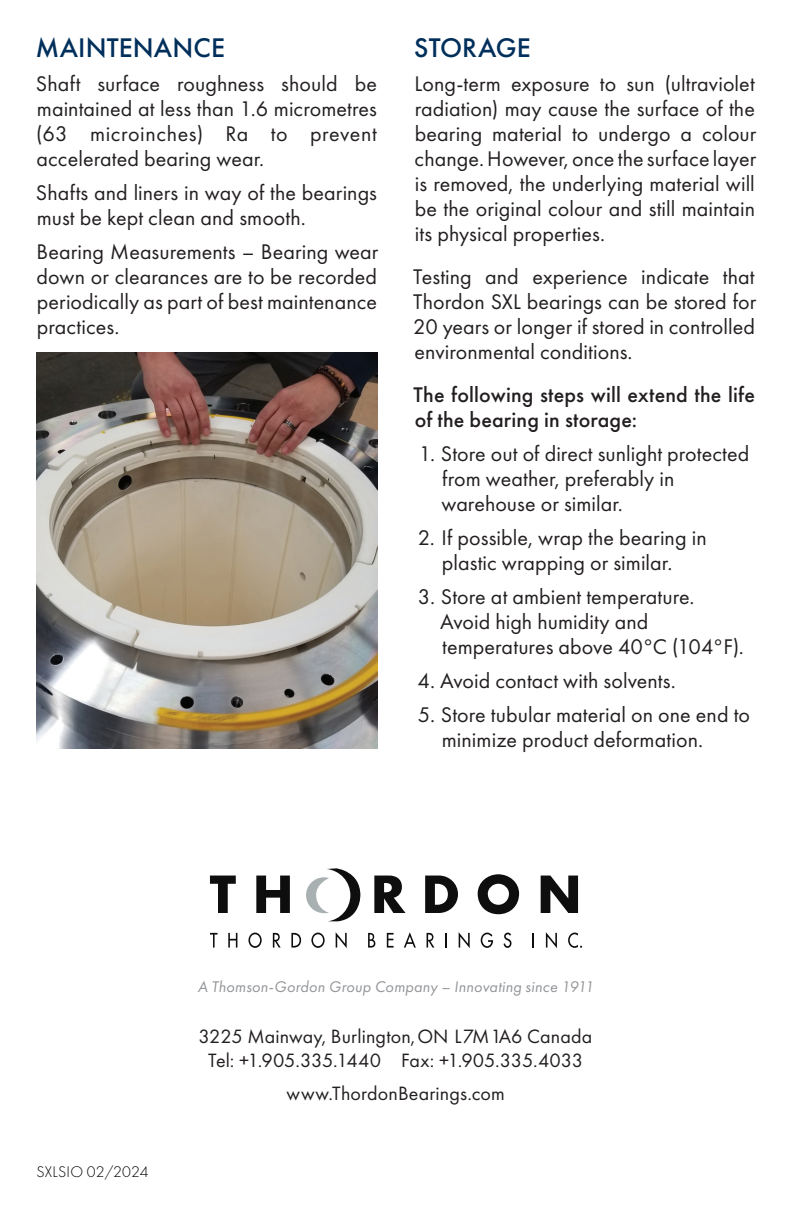
<style>
.page{position:relative;width:792px;height:1224px;background:#fff}
.page>*{position:absolute;margin:0;border:0;box-sizing:border-box;transform-origin:0 0}
.t1{font:500 28px "Futura PT";letter-spacing:.005em;color:#002f5b}
.t2{font:22px/25px "Futura PT";letter-spacing:.005em;color:#231f20;text-align:justify}
.t3{font:500 22px/25px "Futura PT";letter-spacing:.005em;color:#231f20}
.t4{font:20px "Futura PT";letter-spacing:.005em;color:#231f20}
.t5{font:italic 16px "Futura PT";letter-spacing:.015em;color:#939598}
.t6{font:300 16px "Futura PT";letter-spacing:.01em;color:#000}
</style>
<div class="page">
<svg style="left:210px;top:876px;width:26px;height:37px"></svg>
<svg style="left:256px;top:876px;width:34px;height:37px"></svg>
<svg style="left:374px;top:876px;width:32px;height:37px"></svg>
<svg style="left:425px;top:876px;width:33px;height:37px"></svg>
<svg style="left:478px;top:874px;width:41px;height:40px"></svg>
<svg style="left:541px;top:876px;width:37px;height:37px"></svg>
<svg style="left:306px;top:868px;width:55px;height:53px"></svg>
<svg style="left:210px;top:933px;width:8px;height:15px"></svg>
<svg style="left:228px;top:933px;width:9px;height:15px"></svg>
<svg style="left:248px;top:933px;width:14px;height:15px"></svg>
<svg style="left:273px;top:933px;width:8px;height:15px"></svg>
<svg style="left:291px;top:933px;width:10px;height:15px"></svg>
<svg style="left:311px;top:933px;width:14px;height:15px"></svg>
<svg style="left:336px;top:932px;width:11px;height:16px"></svg>
<svg style="left:368px;top:933px;width:7px;height:15px"></svg>
<svg style="left:387px;top:933px;width:7px;height:15px"></svg>
<svg style="left:404px;top:932px;width:12px;height:16px"></svg>
<svg style="left:427px;top:933px;width:7px;height:15px"></svg>
<svg style="left:445px;top:933px;width:2px;height:15px"></svg>
<svg style="left:459px;top:932px;width:11px;height:16px"></svg>
<svg style="left:481px;top:933px;width:12px;height:15px"></svg>
<svg style="left:504px;top:933px;width:7px;height:15px"></svg>
<svg style="left:532px;top:933px;width:2px;height:15px"></svg>
<svg style="left:546px;top:932px;width:11px;height:16px"></svg>
<svg style="left:568px;top:933px;width:14px;height:15px"></svg>
<img style="left:36px;top:353px;width:342px;height:396px">
<p class="t1" style="left:36px;top:31px;width:191px">MAINTENANCE</p>
<p class="t2" style="left:36px;top:71px;width:343px">Shaft surface roughness should be maintained at less than 1.6 micrometres (63 microinches) Ra to prevent accelerated bearing wear.</p>
<p class="t2" style="left:36px;top:180px;width:343px">Shafts and liners in way of the bearings must be kept clean and smooth.</p>
<p class="t2" style="left:37px;top:239px;width:343px">Bearing Measurements – Bearing wear down or clearances are to be recorded periodically as part of best maintenance practices.</p>
<p class="t1" style="left:414px;top:31px;width:118px">STORAGE</p>
<p class="t2" style="left:415px;top:71px;width:343px">Long-term exposure to sun (ultraviolet radiation) may cause the surface of the bearing material to undergo a colour change. However, once the surface layer is removed, the underlying material will be the original colour and still maintain its physical properties.</p>
<p class="t2" style="left:413px;top:264px;width:345px">Testing and experience indicate that Thordon SXL bearings can be stored for 20 years or longer if stored in controlled environmental conditions.</p>
<p class="t3" style="left:414px;top:383px;width:343px">The following steps will extend the life of the bearing in storage:</p>
<p class="t2" style="left:442px;top:441px;width:309px;text-align:left;text-indent:-23px">1. Store out of direct sunlight protected from weather, preferably in warehouse or similar.</p>
<p class="t2" style="left:418px;top:525px;width:290px;text-align:center">2. If possible, wrap the bearing in plastic wrapping or similar.</p>
<p class="t2" style="left:440px;top:584px;width:305px;text-align:left;text-indent:-22px">3. Store at ambient temperature.<br>Avoid high humidity and temperatures above 40°C (104°F).</p>
<p class="t2" style="left:417px;top:668px;width:260px">4. Avoid contact with solvents.</p>
<p class="t2" style="left:442px;top:702px;width:310px;text-indent:-24px">5. Store tubular material on one end to minimize product deformation.</p>
<p class="t6" style="left:36px;top:1162px;width:114px">SXLSIO 02/2024</p>
<p class="t5" style="left:198px;top:977px;width:398px">A Thomson-Gordon Group Company – Innovating since 1911</p>
<p class="t4" style="left:198px;top:1025px;width:395px">3225 Mainway, Burlington, ON L7M 1A6 Canada</p>
<p class="t4" style="left:208px;top:1049px;width:377px">Tel: +1.905.335.1440 Fax: +1.905.335.4033</p>
<p class="t4" style="left:287px;top:1082px;width:220px">www.ThordonBearings.com</p>
</div>
